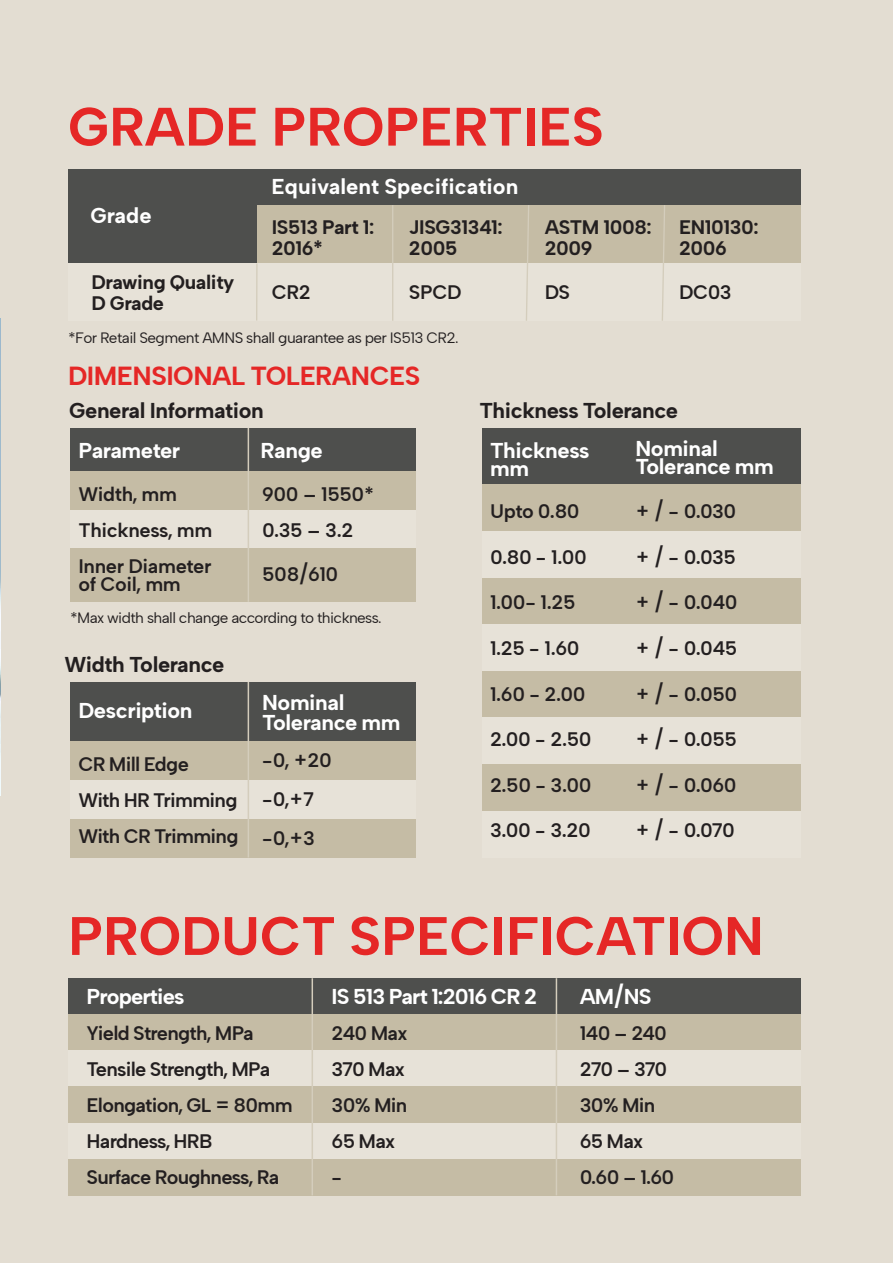
<style>
.page{position:relative;width:893px;height:1263px;background:#e3ddd2}
.page>*{position:absolute;margin:0;border:0;box-sizing:border-box;transform-origin:0 0}
.t1{font:700 54px "Albert Sans";color:#e52726}
.t2{font:700 26.1px "Albert Sans";letter-spacing:-.02em;color:#e52726}
.t3{font:700 21.45px/18px "Albert Sans";letter-spacing:-.02em;color:#fff}
.t4{font:700 21.45px "Albert Sans";letter-spacing:-.02em;color:#231f20}
.t5{font:700 21.45px "Albert Sans";letter-spacing:-.04em;color:#fff}
.t6{font:700 21.45px "Albert Sans";color:#fff}
.t7{font:600 19.5px/36px "Albert Sans";letter-spacing:-.04em;color:#231f20}
.t8{font:700 19.5px/20.7px "Albert Sans";letter-spacing:-.02em;color:#231f20}
.t9{font:600 19.5px/36px "Albert Sans";letter-spacing:-.02em;color:#231f20}
.t10{font:15px "Albert Sans";letter-spacing:-.04em;color:#231f20}
</style>
<div class="page">
<img style="left:0;top:318px;width:1px;height:478px">
<div style="left:68px;top:169px;width:732px;height:36px;background:#4e4f4d"></div>
<div style="left:68px;top:205px;width:732px;height:59px;background:#c5bca5"></div>
<div style="left:68px;top:200px;width:189px;height:64px;background:#4e4f4d"></div>
<div style="left:68px;top:264px;width:732px;height:57px;background:#e7e2d8"></div>
<hr style="left:256px;top:264px;width:2px;height:57px;background:#d4cdbc">
<hr style="left:392px;top:205px;width:1px;height:116px;background:#d4cdbc">
<svg style="left:525px;top:205px;width:5px;height:117px"></svg>
<svg style="left:661px;top:205px;width:5px;height:117px"></svg>
<div style="left:70px;top:428px;width:345px;height:43px;background:#4e4f4d"></div>
<div style="left:70px;top:471px;width:345px;height:39px;background:#c5bca5"></div>
<div style="left:70px;top:510px;width:345px;height:38px;background:#e7e2d8"></div>
<div style="left:70px;top:548px;width:345px;height:54px;background:#c5bca5"></div>
<hr style="left:248px;top:428px;width:1px;height:174px;background:#d4cdbc">
<div style="left:70px;top:682px;width:345px;height:59px;background:#4e4f4d"></div>
<div style="left:70px;top:741px;width:345px;height:39px;background:#c5bca5"></div>
<div style="left:70px;top:780px;width:345px;height:39px;background:#e7e2d8"></div>
<div style="left:70px;top:819px;width:345px;height:38px;background:#c5bca5"></div>
<hr style="left:248px;top:682px;width:1px;height:175px;background:#d4cdbc">
<div style="left:482px;top:428px;width:318px;height:59px;background:#4e4f4d"></div>
<div style="left:482px;top:485px;width:318px;height:46px;background:#c5bca5"></div>
<div style="left:482px;top:531px;width:318px;height:49px;background:#e7e2d8"></div>
<div style="left:482px;top:578px;width:318px;height:46px;background:#c5bca5"></div>
<div style="left:482px;top:624px;width:318px;height:47px;background:#e7e2d8"></div>
<div style="left:482px;top:671px;width:318px;height:47px;background:#c5bca5"></div>
<div style="left:482px;top:718px;width:318px;height:46px;background:#e7e2d8"></div>
<div style="left:482px;top:764px;width:318px;height:47px;background:#c5bca5"></div>
<div style="left:482px;top:811px;width:318px;height:46px;background:#e7e2d8"></div>
<div style="left:68px;top:978px;width:733px;height:36px;background:#4e4f4d"></div>
<div style="left:68px;top:1014px;width:733px;height:36px;background:#c5bca5"></div>
<div style="left:68px;top:1050px;width:733px;height:37px;background:#e7e2d8"></div>
<div style="left:68px;top:1087px;width:733px;height:36px;background:#c5bca5"></div>
<div style="left:68px;top:1123px;width:733px;height:36px;background:#e7e2d8"></div>
<div style="left:68px;top:1159px;width:733px;height:36px;background:#c5bca5"></div>
<hr style="left:312px;top:978px;width:1px;height:217px;background:#d4cdbc">
<hr style="left:556px;top:978px;width:1px;height:217px;background:#d4cdbc">
<h1 class="t1" style="left:68px;top:93px;width:537px">GRADE PROPERTIES</h1>
<p class="t6" style="left:272px;top:173px;width:248px">Equivalent Specification</p>
<p class="t3" style="left:90px;top:207px;width:63px">Grade</p>
<p class="t8" style="left:92px;top:272px;width:144px">Drawing Quality<br>D Grade</p>
<p class="t8" style="left:272px;top:217px;width:104px">IS513 Part 1:<br>2016*</p>
<p class="t7" style="left:272px;top:274px;width:41px">CR2</p>
<p class="t8" style="left:409px;top:217px;width:95px">JISG31341:<br>2005</p>
<p class="t7" style="left:409px;top:274px;width:54px">SPCD</p>
<p class="t10" style="left:68px;top:328px;width:392px">*For Retail Segment AMNS shall guarantee as per IS513 CR2.</p>
<h2 class="t2" style="left:68px;top:360px;width:354px">DIMENSIONAL TOLERANCES</h2>
<p class="t8" style="left:545px;top:217px;width:109px">ASTM 1008:<br>2009</p>
<p class="t7" style="left:545px;top:274px;width:27px">DS</p>
<p class="t8" style="left:679px;top:217px;width:81px">EN10130:<br>2006</p>
<p class="t7" style="left:679px;top:274px;width:54px">DC03</p>
<p class="t4" style="left:69px;top:397px;width:196px">General Information</p>
<p class="t3" style="left:78px;top:441px;width:103px">Parameter</p>
<p class="t3" style="left:261px;top:441px;width:64px">Range</p>
<p class="t9" style="left:78px;top:476px;width:136px">Width, mm<br>Thickness, mm<br>Inner Diameter</p>
<p class="t7" style="left:78px;top:566px;width:104px">of Coil, mm</p>
<p class="t9" style="left:262px;top:476px;width:113px">900 – 1550*<br>0.35 – 3.2</p>
<p class="t7" style="left:262px;top:556px;width:78px">508/610</p>
<p class="t10" style="left:70px;top:609px;width:313px">*Max width shall change according to thickness.</p>
<p class="t4" style="left:65px;top:651px;width:161px">Width Tolerance</p>
<p class="t3" style="left:262px;top:692px;width:140px;line-height:20.7px">Nominal<br>Tolerance mm</p>
<p class="t3" style="left:78px;top:701px;width:116px">Description</p>
<p class="t7" style="left:78px;top:746px;width:162px">CR Mill Edge<br>With HR Trimming<br>With CR Trimming</p>
<p class="t7" style="left:262px;top:741px;width:71px;line-height:39px">-0, +20 -0,+7 -0,+3</p>
<p class="t4" style="left:479px;top:397px;width:200px">Thickness Tolerance</p>
<p class="t3" style="left:490px;top:441px;width:101px">Thickness mm</p>
<p class="t7" style="left:490px;top:493px;width:91px">Upto 0.80</p>
<p class="t7" style="left:490px;top:539px;width:98px">0.80 - 1.00</p>
<p class="t7" style="left:490px;top:584px;width:87px">1.00- 1.25</p>
<p class="t7" style="left:490px;top:630px;width:91px">1.25 - 1.60</p>
<p class="t7" style="left:490px;top:676px;width:97px">1.60 - 2.00</p>
<p class="t7" style="left:490px;top:721px;width:103px">2.00 - 2.50</p>
<p class="t7" style="left:490px;top:767px;width:103px">2.50 - 3.00</p>
<p class="t7" style="left:490px;top:812px;width:102px">3.00 - 3.20</p>
<p class="t3" style="left:635px;top:439px;width:140px">Nominal<br>Tolerance mm</p>
<p class="t7" style="left:635px;top:493px;width:102px">+ / - 0.030</p>
<p class="t7" style="left:635px;top:539px;width:102px">+ / - 0.035</p>
<p class="t7" style="left:635px;top:584px;width:104px">+ / - 0.040</p>
<p class="t7" style="left:635px;top:630px;width:103px">+ / - 0.045</p>
<p class="t7" style="left:635px;top:676px;width:103px">+ / - 0.050</p>
<p class="t7" style="left:635px;top:721px;width:103px">+ / - 0.055</p>
<p class="t7" style="left:635px;top:767px;width:103px">+ / - 0.060</p>
<p class="t7" style="left:635px;top:812px;width:101px">+ / - 0.070</p>
<h1 class="t1" style="left:68px;top:902px;width:697px">PRODUCT SPECIFICATION</h1>
<p class="t5" style="left:87px;top:983px;width:99px">Properties</p>
<p class="t7" style="left:87px;top:1015px;width:208px">Yield Strength, MPa<br>Tensile Strength, MPa<br>Elongation, GL = 80mm<br>Hardness, HRB<br>Surface Roughness, Ra</p>
<p class="t3" style="left:580px;top:987px;width:73px">AM/NS</p>
<p class="t7" style="left:580px;top:1015px;width:96px">140 – 240<br>270 – 370<br>30% Min<br>65 Max<br>0.60 – 1.60</p>
<p class="t5" style="left:332px;top:983px;width:207px">IS 513 Part 1:2016 CR 2</p>
<p class="t7" style="left:332px;top:1015px;width:77px">240 Max<br>370 Max<br>30% Min<br>65 Max -</p>
</div>
